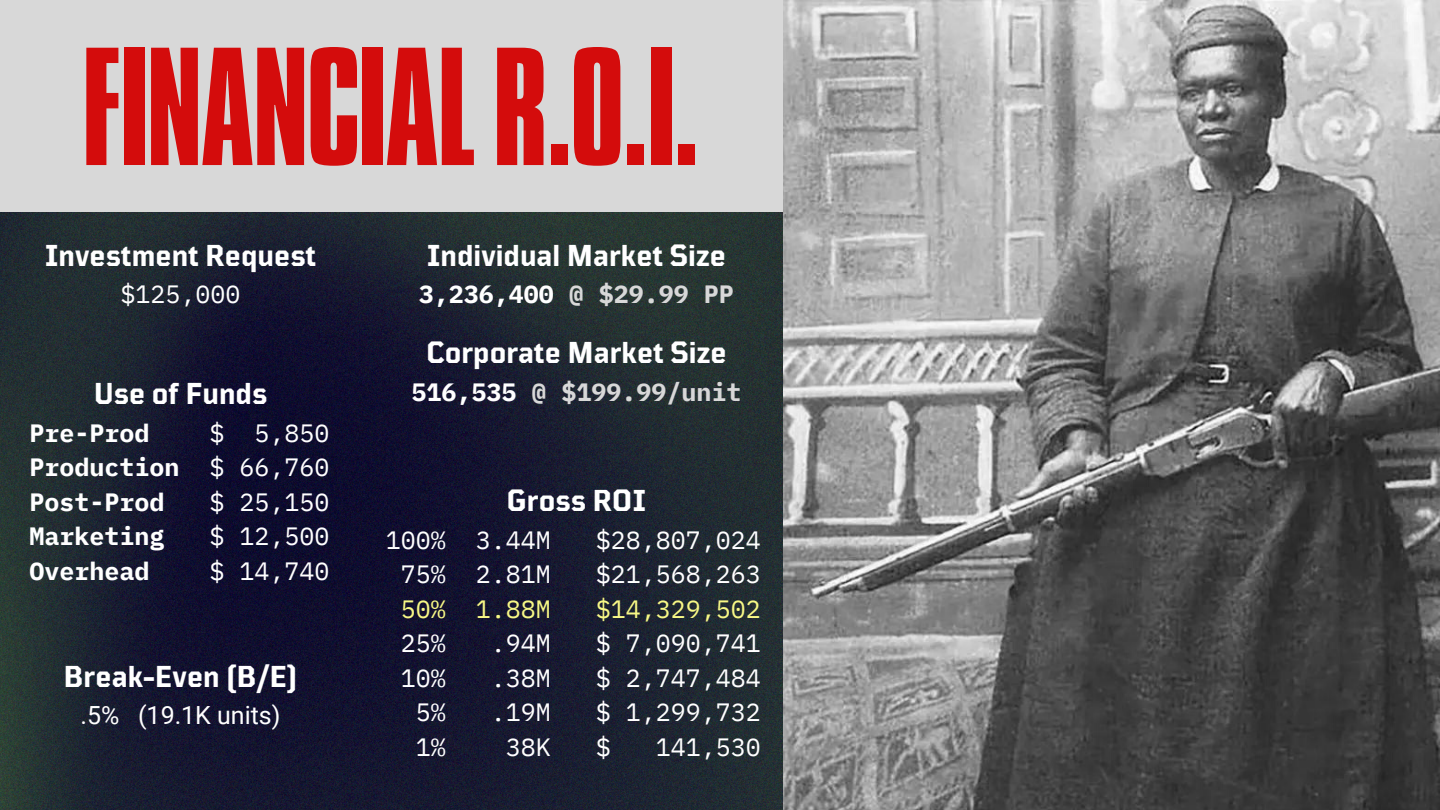
<style>
.page{position:relative;width:1440px;height:810px;background:#fff}
.page>*{position:absolute;margin:0;border:0;box-sizing:border-box;transform-origin:0 0}
.t1{font:144.5px "Aka Acid GR Compacta";letter-spacing:-.02em;color:#d40c0c}
.t2{font:700 30px "TT Mussels";color:#fff}
.t3{font:25px "IBM Plex Mono";color:#fff}
.t4{font:700 25px "IBM Plex Mono";color:#fff}
.t5{font:700 25px "IBM Plex Mono";color:#d8d8d8}
.t6{font:25px "IBM Plex Mono";color:#f7f886}
.t7{font:25px "Roboto";color:#fff}
.s1{font-weight:400}
.s2{color:#d8d8d8}
.s3{color:#fff}
</style>
<div class="page">
<img style="left:0;top:212px;width:784px;height:598px">
<div style="left:0;top:0;width:1440px;height:212px;background:#d8d8d8"></div>
<img style="left:784px;top:0;width:656px;height:810px">
<p class="t1" style="left:81px;top:51px;width:621px">FINANCIALR.O.I.</p>
<p class="t2" style="left:45px;top:240px;width:273px">Investment Request</p>
<p class="t3" style="left:121px;top:278px;width:121px">$125,000</p>
<p class="t2" style="left:94px;top:379px;width:175px">Use of Funds</p>
<p class="t4" style="left:29px;top:416px;width:121px">Pre-Prod</p>
<p class="t3" style="left:209px;top:416px;width:121px">$ 5,850</p>
<p class="t4" style="left:29px;top:451px;width:301px">Production <span class="s1">$ 66,760</span></p>
<p class="t4" style="left:29px;top:485px;width:136px">Post-Prod</p>
<p class="t3" style="left:209px;top:485px;width:121px">$ 25,150</p>
<p class="t4" style="left:29px;top:520px;width:136px">Marketing</p>
<p class="t3" style="left:209px;top:520px;width:121px">$ 12,500</p>
<p class="t4" style="left:29px;top:554px;width:121px">Overhead</p>
<p class="t3" style="left:209px;top:554px;width:121px">$ 14,740</p>
<p class="t2" style="left:64px;top:661px;width:235px">Break-Even (B/E)</p>
<p class="t7" style="left:81px;top:700px;width:201px">.5% (19.1K units)</p>
<p class="t2" style="left:427px;top:240px;width:301px">Individual Market Size</p>
<p class="t4" style="left:419px;top:278px;width:316px">3,236,400 <span class="s2">@ $29.99 PP</span></p>
<p class="t2" style="left:426px;top:338px;width:302px">Corporate Market Size</p>
<p class="t5" style="left:411px;top:375px;width:331px"><span class="s3">516,535</span> @ $199.99/unit</p>
<p class="t2" style="left:506px;top:486px;width:141px">Gross ROI</p>
<p class="t3" style="left:386px;top:523px;width:166px">100% 3.44M</p>
<p class="t3" style="left:596px;top:523px;width:166px">$28,807,024</p>
<p class="t3" style="left:401px;top:558px;width:151px">75% 2.81M</p>
<p class="t3" style="left:596px;top:558px;width:166px">$21,568,263</p>
<p class="t6" style="left:401px;top:592px;width:151px">50% 1.88M</p>
<p class="t6" style="left:596px;top:592px;width:166px">$14,329,502</p>
<p class="t3" style="left:401px;top:627px;width:46px">25%</p>
<p class="t3" style="left:491px;top:627px;width:61px">.94M</p>
<p class="t3" style="left:596px;top:627px;width:166px">$ 7,090,741</p>
<p class="t3" style="left:401px;top:661px;width:46px">10%</p>
<p class="t3" style="left:491px;top:661px;width:61px">.38M</p>
<p class="t3" style="left:596px;top:661px;width:166px">$ 2,747,484</p>
<p class="t3" style="left:416px;top:696px;width:31px">5%</p>
<p class="t3" style="left:491px;top:696px;width:61px">.19M</p>
<p class="t3" style="left:596px;top:696px;width:166px">$ 1,299,732</p>
<p class="t3" style="left:416px;top:730px;width:31px">1%</p>
<p class="t3" style="left:506px;top:730px;width:46px">38K</p>
<p class="t3" style="left:596px;top:730px;width:16px">$</p>
<p class="t3" style="left:656px;top:730px;width:106px">141,530</p>
</div>
